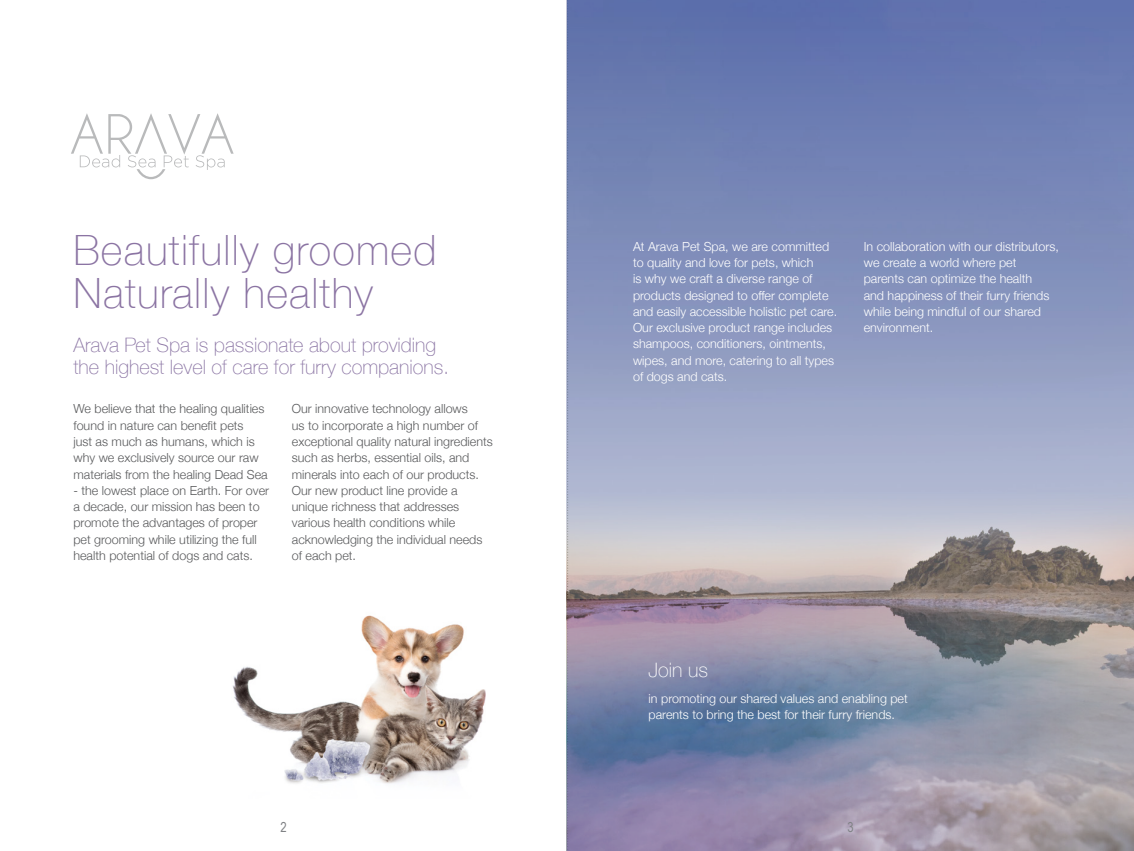
<style>
.page{position:relative;width:1134px;height:851px;background:#fff}
.page>*{position:absolute;margin:0;border:0;box-sizing:border-box;transform-origin:0 0}
.t1{font:100 41.75px/42.6px "Helvetica Neue";letter-spacing:.03em;color:#8b74a3}
.t2{font:100 19.88px/21.9px "Helvetica Neue";color:#8b75a4}
.t3{font:100 19.88px "Helvetica Neue";color:#fff}
.t4{font:13.75px "Arial Narrow";color:#808285}
.t5{font:300 12.5px/16.2px "Helvetica Neue";color:#58595b}
.t6{font:300 12.5px/16.2px "Helvetica Neue";color:#fff}
</style>
<div class="page">
<img style="left:1077px;top:599px;width:57px;height:251px">
<img style="left:232px;top:615px;width:254px;height:169px">
<svg style="left:567px;top:599px;width:510px;height:251px;background:#8b8ba3"></svg>
<svg style="left:567px;top:0;width:567px;height:599px;background:#8a95ba"></svg>
<svg style="left:71px;top:113px;width:163px;height:66px"></svg>
<h1 class="t1" style="left:73px;top:227px;width:365px">Beautifully groomed<br>Naturally healthy</h1>
<h2 class="t2" style="left:73px;top:333px;width:377px">Arava Pet Spa is passionate about providing the highest level of care for furry companions.</h2>
<p class="t5" style="left:73px;top:400px;width:196px">We believe that the healing qualities found in nature can benefit pets<br>just as much as humans, which is why we exclusively source our raw materials from the healing Dead Sea</p>
<p class="t5" style="left:73px;top:481px;width:197px">- the lowest place on Earth. For over a decade, our mission has been to promote the advantages of proper pet grooming while utilizing the full health potential of dogs and cats.</p>
<p class="t5" style="left:292px;top:400px;width:202px">Our innovative technology allows<br>us to incorporate a high number of exceptional quality natural ingredients such as herbs, essential oils, and minerals into each of our products.<br>Our new product line provide a unique richness that addresses various health conditions while acknowledging the individual needs of each pet.</p>
<p class="t6" style="left:633px;top:237px;width:206px">At Arava Pet Spa, we are committed to quality and love for pets, which<br>is why we craft a diverse range of products designed to offer complete and easily accessible holistic pet care.<br>Our exclusive product range includes shampoos, conditioners, ointments, wipes, and more, catering to all types of dogs and cats.</p>
<p class="t6" style="left:864px;top:237px;width:197px">In collaboration with our distributors, we create a world where pet parents can optimize the health<br>and happiness of their furry friends while being mindful of our shared environment.</p>
<h2 class="t3" style="left:649px;top:654px;width:61px">Join us</h2>
<p class="t6" style="left:649px;top:689px;width:261px">in promoting our shared values and enabling pet parents to bring the best for their furry friends.</p>
<p class="t4" style="left:280px;top:816px;width:8px">2</p>
<p class="t4" style="left:847px;top:816px;width:8px">3</p>
</div>
